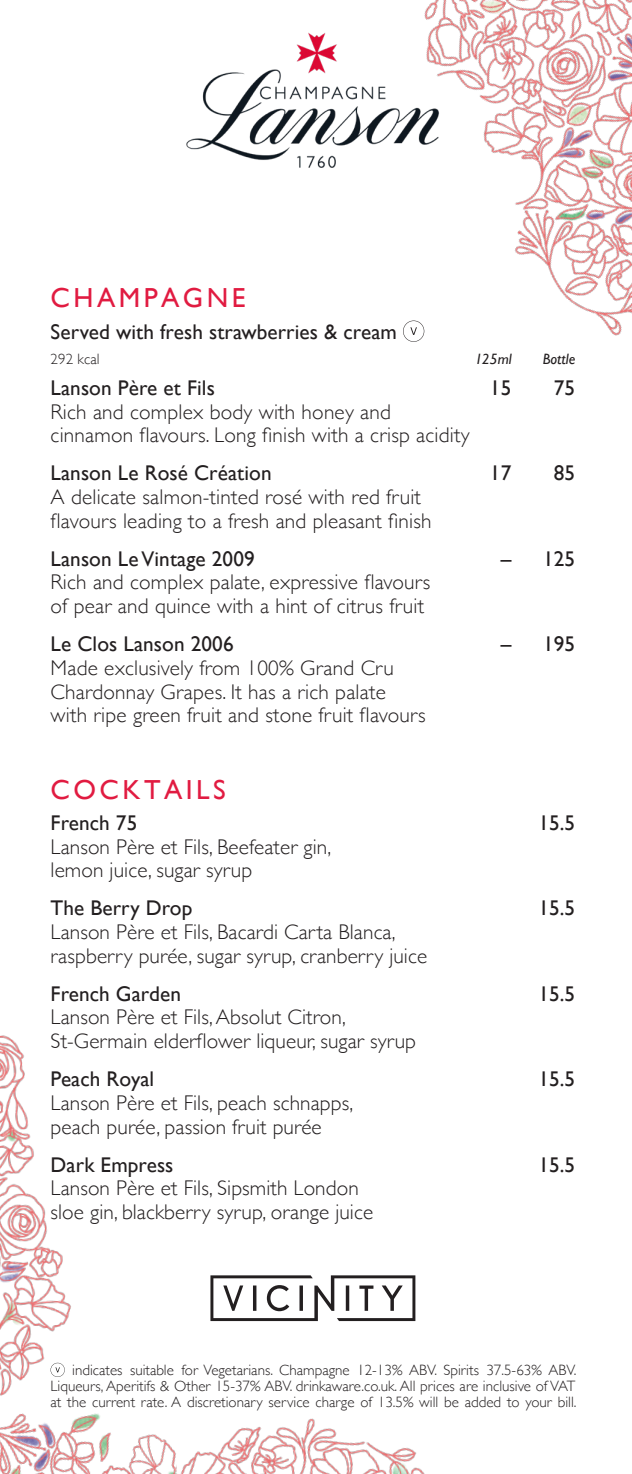
<style>
.page{position:relative;width:632px;height:1474px;background:#fff}
.page>*{position:absolute;margin:0;border:0;box-sizing:border-box;transform-origin:0 0}
.heading{font:27.5px "Gill Sans";letter-spacing:.125em;color:#e11b41}
.Body_Copy{font:300 21.25px/23.8px "Gill Sans";letter-spacing:.01em;color:#231f20}
.Heading{font:21.25px "Gill Sans";letter-spacing:.005em;color:#231f20}
.Paragraph_Style_1{font:300 15px/16.2px "Gill Sans";color:#231f20;text-align:justify}
.Heading-2{font:italic 15px "Gill Sans";letter-spacing:.005em;color:#231f20}
.Heading-3{font:300 15px "Gill Sans";letter-spacing:.005em;color:#231f20}
</style>
<div class="page">
<img style="left:424px;top:0;width:208px;height:336px">
<img style="left:75px;top:1413px;width:102px;height:60px">
<img style="left:181px;top:1418px;width:243px;height:55px">
<img style="left:0;top:1035px;width:75px;height:438px">
<svg style="left:51px;top:1362px;width:14px;height:14px"></svg>
<svg style="left:403px;top:320px;width:21px;height:22px"></svg>
<img style="left:186px;top:21px;width:263px;height:149px">
<svg style="left:210px;top:1275px;width:205px;height:45px"></svg>
<p class="heading" style="left:51px;top:282px;width:196px">CHAMPAGNE</p>
<p class="Heading" style="left:51px;top:319px;width:348px">Served with fresh strawberries &amp; cream</p>
<p class="Heading-3" style="left:51px;top:347px;width:51px">292 kcal</p>
<p class="Heading-2" style="left:475px;top:350px;width:38px">125ml</p>
<p class="Heading-2" style="left:542px;top:350px;width:34px">Bottle</p>
<p class="Heading" style="left:51px;top:375px;width:166px">Lanson Père et Fils</p>
<p class="Heading" style="left:490px;top:375px;width:23px">15</p>
<p class="Heading" style="left:554px;top:375px;width:23px">75</p>
<p class="Body_Copy" style="left:51px;top:399px;width:420px">Rich and complex body with honey and cinnamon flavours. Long finish with a crisp acidity</p>
<p class="Heading" style="left:51px;top:460px;width:223px">Lanson Le Rosé Création</p>
<p class="Heading" style="left:490px;top:460px;width:23px">17</p>
<p class="Heading" style="left:554px;top:460px;width:23px">85</p>
<p class="Body_Copy" style="left:51px;top:484px;width:382px">A delicate salmon-tinted rosé with red fruit flavours leading to a fresh and pleasant finish</p>
<p class="Heading" style="left:51px;top:546px;width:206px">Lanson Le Vintage 2009</p>
<p class="Heading" style="left:500px;top:546px;width:76px">– 125</p>
<p class="Body_Copy" style="left:51px;top:569px;width:381px">Rich and complex palate, expressive flavours of pear and quince with a hint of citrus fruit</p>
<p class="Heading" style="left:51px;top:631px;width:184px">Le Clos Lanson 2006</p>
<p class="Heading" style="left:500px;top:631px;width:76px">– 195</p>
<p class="Body_Copy" style="left:51px;top:655px;width:377px">Made exclusively from 100% Grand Cru<br>Chardonnay Grapes. It has a rich palate with ripe green fruit and stone fruit flavours</p>
<p class="heading" style="left:51px;top:773px;width:177px">COCKTAILS</p>
<p class="Heading" style="left:51px;top:810px;width:88px">French 75</p>
<p class="Heading" style="left:538px;top:810px;width:38px">15.5</p>
<p class="Body_Copy" style="left:51px;top:833px;width:282px">Lanson Père et Fils, Beefeater gin, lemon juice, sugar syrup</p>
<p class="Heading" style="left:51px;top:895px;width:143px">The Berry Drop</p>
<p class="Heading" style="left:538px;top:895px;width:38px">15.5</p>
<p class="Body_Copy" style="left:51px;top:919px;width:378px">Lanson Père et Fils, Bacardi Carta Blanca, raspberry purée, sugar syrup, cranberry juice</p>
<p class="Heading" style="left:51px;top:981px;width:132px">French Garden</p>
<p class="Heading" style="left:538px;top:981px;width:38px">15.5</p>
<p class="Body_Copy" style="left:51px;top:1004px;width:367px">Lanson Père et Fils, Absolut Citron,<br>St-Germain elderflower liqueur, sugar syrup</p>
<p class="Heading" style="left:51px;top:1066px;width:105px">Peach Royal</p>
<p class="Heading" style="left:538px;top:1066px;width:38px">15.5</p>
<p class="Body_Copy" style="left:51px;top:1090px;width:304px">Lanson Père et Fils, peach schnapps, peach purée, passion fruit purée</p>
<p class="Heading" style="left:51px;top:1151px;width:124px">Dark Empress</p>
<p class="Heading" style="left:538px;top:1151px;width:38px">15.5</p>
<p class="Body_Copy" style="left:51px;top:1175px;width:324px">Lanson Père et Fils, Sipsmith London sloe gin, blackberry syrup, orange juice</p>
<p class="Paragraph_Style_1" style="left:51px;top:1360px;width:527px;text-indent:22px">indicates suitable for Vegetarians. Champagne 12-13% ABV. Spirits 37.5-63% ABV.<br>Liqueurs, Aperitifs &amp; Other 15-37% ABV. drinkaware.co.uk. All prices are inclusive of VAT at the current rate. A discretionary service charge of 13.5% will be added to your bill.</p>
</div>
